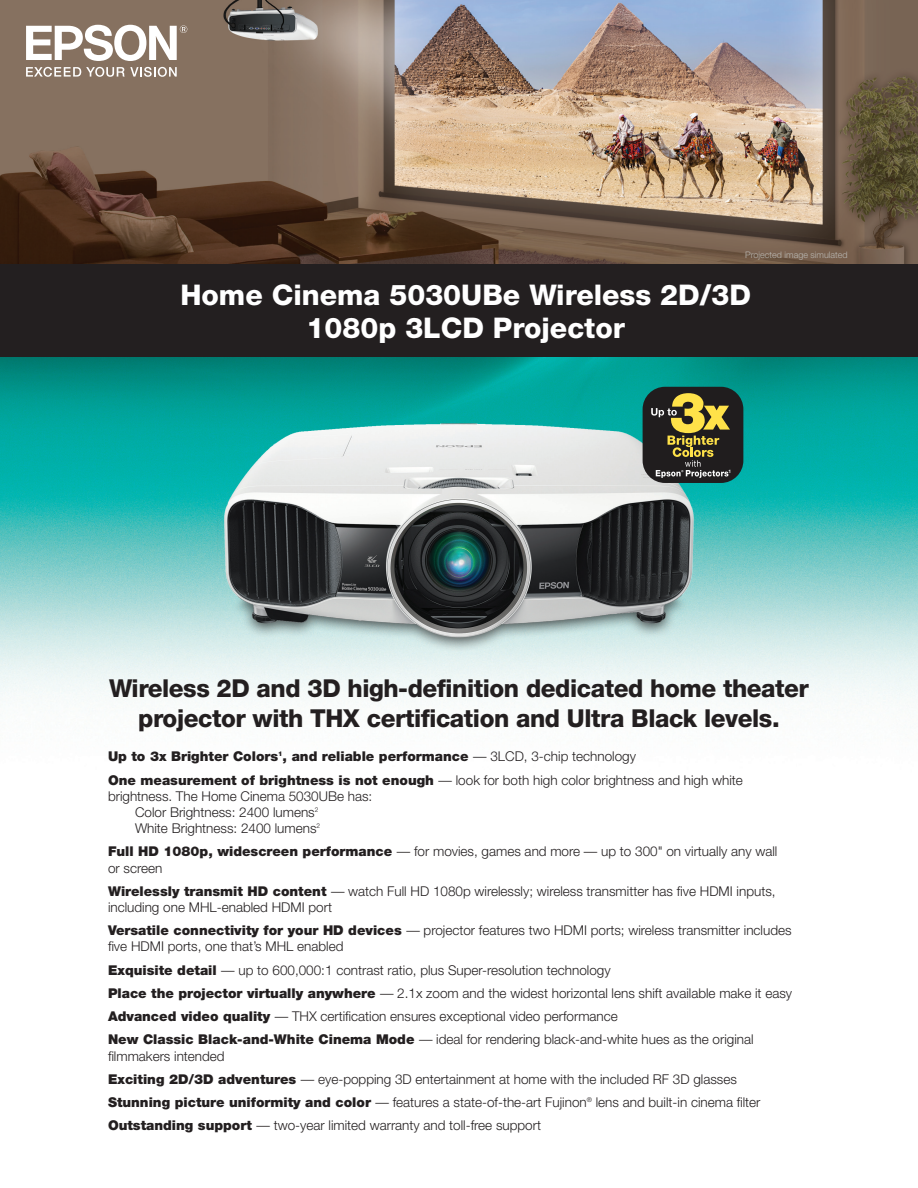
<style>
.page{position:relative;width:918px;height:1188px;background:#fff}
.page>*{position:absolute;margin:0;border:0;box-sizing:border-box;transform-origin:0 0}
.COVER_BLACK_BAND_HEA{font:800 28.5px/33px "Helvetica Neue";color:#fff;text-align:center}
.COVER_MAIN_HEADLINE{font:800 24.75px/29.7px "Helvetica Neue";letter-spacing:-.02em;color:#231f20;text-align:center}
.COVER_COPY_BOLD_LEAD{font:300 13.5px/16.2px "Helvetica Neue";color:#231f20}
.COVER_COPY_BOLD_LEAD-2{font:900 13.5px "Helvetica Neue";color:#231f20}
.t1{font:300 9px "Helvetica Neue";color:#b9b7b2}
.t2{font:700 4.8px "Helvetica Neue";color:#fff}
.s1{font-weight:300}
.s2{font-weight:900}
</style>
<div class="page">
<img style="left:0;top:357px;width:918px;height:348px">
<img style="left:0;top:0;width:918px;height:264px">
<svg style="left:26px;top:67px;width:151px;height:10px"></svg>
<svg style="left:26px;top:25px;width:161px;height:36px"></svg>
<div style="left:0;top:264px;width:918px;height:93px;background:#231f20"></div>
<img style="left:217px;top:415px;width:486px;height:264px">
<div style="left:643px;top:387px;width:100px;height:96px;background:#201d1e;border-radius:22px"></div>
<svg style="left:651px;top:393px;width:79px;height:85px"></svg>
<p class="t1" style="left:745px;top:249px;width:104px">Projected image simulated</p>
<p class="COVER_BLACK_BAND_HEA" style="left:180px;top:278px;width:572px">Home Cinema 5030UBe Wireless 2D/3D<br>1080p 3LCD Projector</p>
<p class="t2" style="left:728px;top:469px;width:4px">1</p>
<p class="COVER_MAIN_HEADLINE" style="left:109px;top:674px;width:701px">Wireless 2D and 3D high-definition dedicated home theater projector with THX certification and Ultra Black levels.</p>
<p class="COVER_COPY_BOLD_LEAD-2" style="left:108px;top:749px;width:530px">Up to 3x Brighter Colors<sup>1</sup>, and reliable performance <span class="s1">— 3LCD, 3-chip technology</span></p>
<p class="COVER_COPY_BOLD_LEAD" style="left:108px;top:771px;width:636px"><span class="s2">One measurement of brightness is not enough</span> — look for both high color brightness and high white</p>
<p class="COVER_COPY_BOLD_LEAD" style="left:108px;top:788px;width:266px">brightness. The Home Cinema 5030UBe has:</p>
<p class="COVER_COPY_BOLD_LEAD" style="left:135px;top:804px;width:185px">Color Brightness: 2400 lumens<sup>2</sup></p>
<p class="COVER_COPY_BOLD_LEAD" style="left:135px;top:820px;width:187px">White Brightness: 2400 lumens<sup>2</sup></p>
<p class="COVER_COPY_BOLD_LEAD" style="left:108px;top:843px;width:671px"><span class="s2">Full HD 1080p, widescreen performance</span> — for movies, games and more — up to 300" on virtually any wall or screen</p>
<p class="COVER_COPY_BOLD_LEAD" style="left:108px;top:883px;width:669px"><span class="s2">Wirelessly transmit HD content</span> — watch Full HD 1080p wirelessly; wireless transmitter has five HDMI inputs, including one MHL-enabled HDMI port</p>
<p class="COVER_COPY_BOLD_LEAD" style="left:108px;top:922px;width:685px"><span class="s2">Versatile connectivity for your HD devices</span> — projector features two HDMI ports; wireless transmitter includes five HDMI ports, one that’s MHL enabled</p>
<p class="COVER_COPY_BOLD_LEAD" style="left:108px;top:961px;width:504px"><span class="s2">Exquisite detail</span> — up to 600,000:1 contrast ratio, plus Super-resolution technology</p>
<p class="COVER_COPY_BOLD_LEAD" style="left:108px;top:985px;width:686px"><span class="s2">Place the projector virtually anywhere</span> — 2.1x zoom and the widest horizontal lens shift available make it easy</p>
<p class="COVER_COPY_BOLD_LEAD" style="left:108px;top:1008px;width:511px"><span class="s2">Advanced video quality</span> — THX certification ensures exceptional video performance</p>
<p class="COVER_COPY_BOLD_LEAD" style="left:108px;top:1031px;width:647px"><span class="s2">New Classic Black-and-White Cinema Mode</span> — ideal for rendering black-and-white hues as the original filmmakers intended</p>
<p class="COVER_COPY_BOLD_LEAD" style="left:108px;top:1071px;width:630px"><span class="s2">Exciting 2D/3D adventures</span> — eye-popping 3D entertainment at home with the included RF 3D glasses</p>
<p class="COVER_COPY_BOLD_LEAD" style="left:108px;top:1094px;width:654px"><span class="s2">Stunning picture uniformity and color</span> — features a state-of-the-art Fujinon<sup>®</sup> lens and built-in cinema filter</p>
<p class="COVER_COPY_BOLD_LEAD" style="left:108px;top:1117px;width:435px"><span class="s2">Outstanding support</span> — two-year limited warranty and toll-free support</p>
</div>
